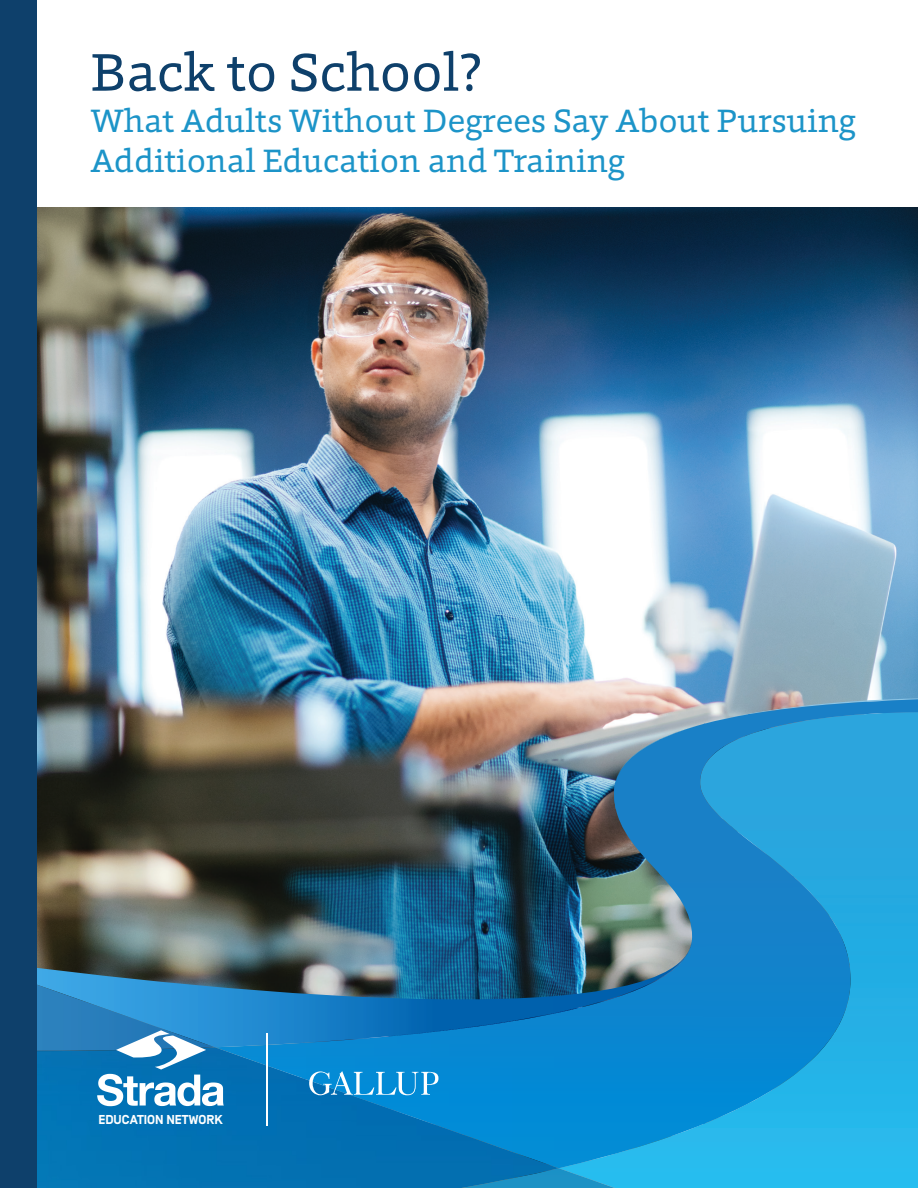
<style>
.page{position:relative;width:918px;height:1188px;background:#fff}
.page>*{position:absolute;margin:0;border:0;box-sizing:border-box;transform-origin:0 0}
.t1{font:54px "Foro";letter-spacing:-.005em;color:#0e406b}
.t2{font:33px "Foro";letter-spacing:-.005em;color:#1c94c8}
.t3{font:700 12.9px "Simplon Norm";color:#fff}
</style>
<div class="page">
<img style="left:37px;top:207px;width:881px;height:730px">
<div style="left:615px;top:1047px;width:303px;height:141px;background:#26b9ec"></div>
<img style="left:215px;top:698px;width:703px;height:349px">
<img style="left:559px;top:999px;width:146px;height:169px">
<img style="left:703px;top:826px;width:91px;height:298px">
<img style="left:792px;top:876px;width:47px;height:200px">
<img style="left:837px;top:929px;width:14px;height:99px">
<img style="left:692px;top:956px;width:13px;height:43px">
<img style="left:659px;top:724px;width:46px;height:232px">
<img style="left:614px;top:739px;width:47px;height:136px">
<img style="left:614px;top:780px;width:2px;height:31px">
<img style="left:703px;top:714px;width:47px;height:114px">
<img style="left:748px;top:699px;width:170px;height:36px">
<img style="left:37px;top:937px;width:655px;height:110px">
<img style="left:246px;top:937px;width:446px;height:109px">
<svg style="left:559px;top:1168px;width:56px;height:20px"></svg>
<img style="left:37px;top:1047px;width:522px;height:141px">
<img style="left:37px;top:972px;width:178px;height:58px">
<div style="left:0;top:0;width:37px;height:1188px;background:#0e406b"></div>
<svg style="left:309px;top:1071px;width:129px;height:24px;background:#3ca3dc"></svg>
<hr style="left:266px;top:1033px;width:2px;height:93px;background:#fff">
<svg style="left:37px;top:1030px;width:187px;height:76px"></svg>
<p class="t1" style="left:91px;top:38px;width:393px">Back to School?</p>
<p class="t2" style="left:91px;top:100px;width:767px">What Adults Without Degrees Say About Pursuing</p>
<p class="t2" style="left:91px;top:140px;width:536px">Additional Education and Training</p>
<p class="t3" style="left:98px;top:1113px;width:126px">EDUCATION NETWORK</p>
</div>
